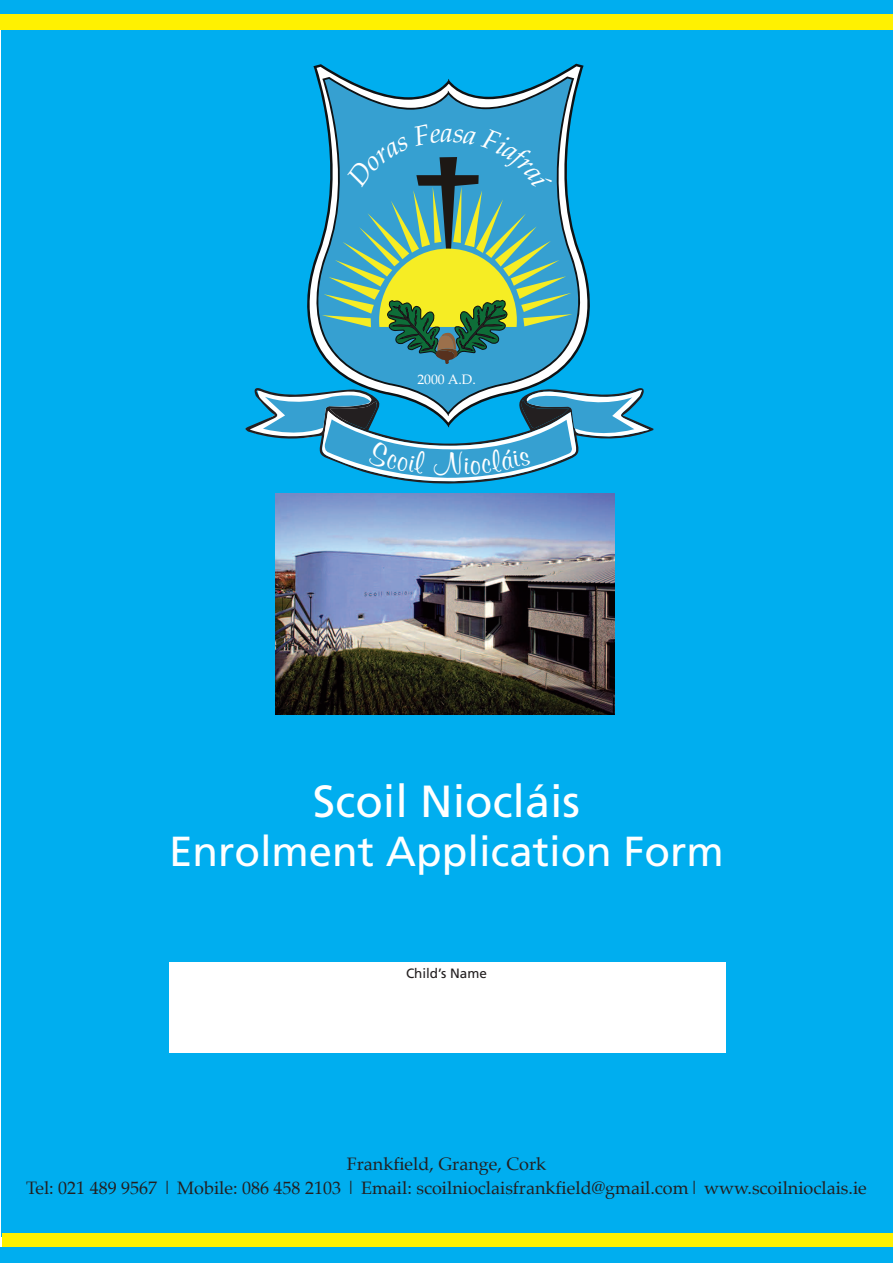
<style>
.page{position:relative;width:893px;height:1263px;background:#fff}
.page>*{position:absolute;margin:0;border:0;box-sizing:border-box;transform-origin:0 0}
.t1{font:45px "Frutiger";color:#fff}
.t2{font:42px "Frutiger";color:#fff}
.t3{font:18px/23.7px "Palatino";color:#231f20;text-align:center}
.t4{font:13.8px "Palatino Linotype";color:#fff}
.t5{font:13.5px "Frutiger";color:#231f20}
</style>
<div class="page">
<div style="left:1px;top:0;width:892px;height:1236px;background:#00aeef"></div>
<div style="left:2px;top:1233px;width:891px;height:17px;background:#fff101"></div>
<div style="left:0;top:1247px;width:893px;height:16px;background:#00aeef"></div>
<div style="left:0;top:0;width:893px;height:17px;background:#00aeef"></div>
<div style="left:0;top:14px;width:893px;height:16px;background:#fff101"></div>
<div style="left:169px;top:962px;width:557px;height:90px;background:#fff"></div>
<svg style="left:307px;top:76px;width:283px;height:311px"></svg>
<img style="left:276px;top:493px;width:339px;height:222px">
<svg style="left:322px;top:124px;width:250px;height:240px;background:#5ca59e"></svg>
<svg style="left:245px;top:387px;width:408px;height:97px"></svg>
<p class="t4" style="left:417px;top:369px;width:60px">2000 A.D.</p>
<h1 class="t1" style="left:313px;top:783px;width:269px">Scoil Niocláis</h1>
<h2 class="t2" style="left:169px;top:834px;width:556px">Enrolment Application Form</h2>
<p class="t5" style="left:406px;top:968px;width:82px">Child’s Name</p>
<p class="t3" style="left:26px;top:1153px;width:842px">Frankfield, Grange, Cork<br>Tel: 021 489 9567 | Mobile: 086 458 2103 | Email: scoilnioclaisfrankfield@gmail.com| www.scoilnioclais.ie</p>
</div>
